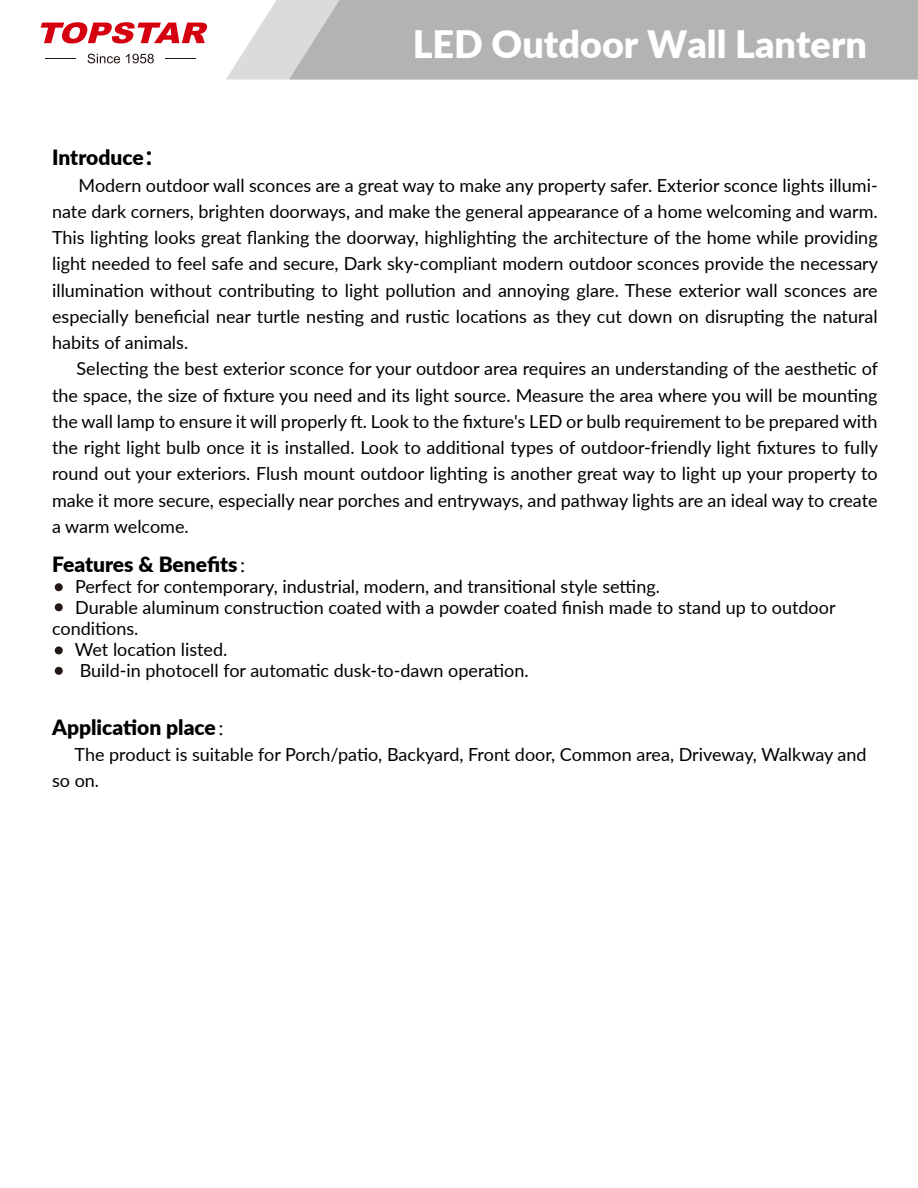
<style>
.page{position:relative;width:918px;height:1188px;background:#fff}
.page>*{position:absolute;margin:0;border:0;box-sizing:border-box;transform-origin:0 0}
.t1{font:900 37.8px "Lato";color:#fff}
.t2{font:900 21px "Lato";color:#000}
.t3{font:18px/26.2px "Lato";color:#000;text-align:justify}
.s1{font-family:"Source Han Sans CN";font-weight:700}
.s2{font-family:"Adobe Song Std";font-weight:300}
</style>
<div class="page">
<svg style="left:226px;top:0;width:63px;height:80px;fill:#dadbdb"></svg>
<svg style="left:41px;top:22px;width:166px;height:21px"></svg>
<hr style="left:45px;top:59px;width:31px;height:1px;background:#231815">
<hr style="left:165px;top:59px;width:31px;height:1px;background:#231815">
<svg style="left:88px;top:54px;width:32px;height:9px"></svg>
<svg style="left:126px;top:54px;width:28px;height:9px"></svg>
<div style="left:55px;top:583px;width:8px;height:8px;background:#231815;border-radius:50%"></div>
<div style="left:55px;top:603px;width:8px;height:8px;background:#231815;border-radius:50%"></div>
<div style="left:55px;top:646px;width:8px;height:8px;background:#231815;border-radius:4px"></div>
<div style="left:55px;top:667px;width:8px;height:8px;background:#231815;border-radius:50%"></div>
<div style="left:289px;top:0;width:629px;height:80px;background:#b3b3b4"></div>
<h1 class="t1" style="left:413px;top:16px;width:456px">LED Outdoor Wall Lantern</h1>
<p class="t2" style="left:52px;top:142px;width:114px">Introduce<span class="s1">：</span></p>
<p class="t3" style="left:52px;top:171px;width:828px;text-indent:26px">Modern outdoor wall sconces are a great way to make any property safer. Exterior sconce lights illumi&shy;nate dark corners, brighten doorways, and make the general appearance of a home welcoming and warm.<br>This lighting looks great flanking the doorway, highlighting the architecture of the home while providing light needed to feel safe and secure, Dark sky-compliant modern outdoor sconces provide the necessary illumination without contributing to light pollution and annoying glare. These exterior wall sconces are especially beneficial near turtle nesting and rustic locations as they cut down on disrupting the natural habits of animals.</p>
<p class="t3" style="left:52px;top:355px;width:828px;text-indent:24px">Selecting the best exterior sconce for your outdoor area requires an understanding of the aesthetic of the space, the size of fixture you need and its light source. Measure the area where you will be mounting the wall lamp to ensure it will properly ft. Look to the fixture's LED or bulb requirement to be prepared with the right light bulb once it is installed. Look to additional types of outdoor-friendly light fixtures to fully round out your exteriors. Flush mount outdoor lighting is another great way to light up your property to make it more secure, especially near porches and entryways, and pathway lights are an ideal way to create a warm welcome.</p>
<p class="t2" style="left:52px;top:549px;width:208px">Features &amp; Benefits<span class="s2">：</span></p>
<p class="t3" style="left:75px;top:573px;width:586px">Perfect for contemporary, industrial, modern, and transitional style setting.</p>
<p class="t3" style="left:75px;top:594px;width:762px">Durable aluminum construction coated with a powder coated finish made to stand up to outdoor</p>
<p class="t3" style="left:52px;top:615px;width:88px">conditions.</p>
<p class="t3" style="left:75px;top:636px;width:154px">Wet location listed.</p>
<p class="t3" style="left:80px;top:657px;width:451px">Build-in photocell for automatic dusk-to-dawn operation.</p>
<p class="t2" style="left:52px;top:711px;width:186px">Application place<span class="s2">：</span></p>
<p class="t3" style="left:52px;top:741px;width:816px;text-indent:22px">The product is suitable for Porch/patio, Backyard, Front door, Common area, Driveway, Walkway and so on.</p>
</div>
